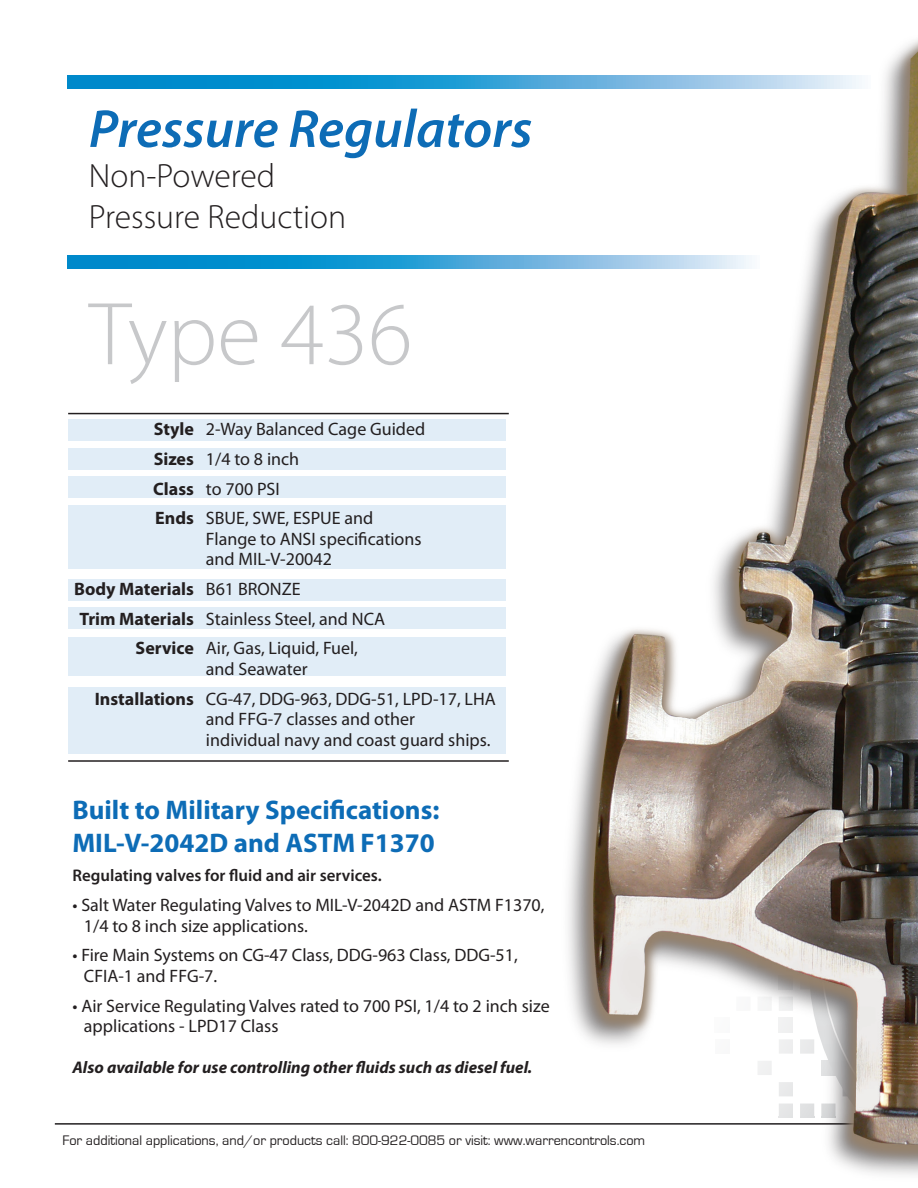
<style>
.page{position:relative;width:918px;height:1188px;background:#fff}
.page>*{position:absolute;margin:0;border:0;box-sizing:border-box;transform-origin:0 0}
.t1{font:300 90px "Myriad Pro";color:#c7c8ca}
.t2{font:italic 600 54px "Myriad Pro";color:#0d6cb6}
.t3{font:300 33.75px "Myriad Pro";color:#231f20}
.t4{font:700 27px "Myriad Pro";color:#0d6cb6}
.t5{font:18px "Myriad Pro";color:#231f20}
.t6{font:700 18px "Myriad Pro";color:#231f20}
.t7{font:italic 700 16.8px "Myriad Pro";color:#231f20}
.t8{font:600 16.8px "Myriad Pro";color:#231f20}
.t9{font:14.25px "Eurostile";color:#231f20}
.s1{font-weight:700}
.s2{font-weight:400}
</style>
<div class="page">
<hr style="left:55px;top:1123px;width:863px;height:2px;background:#231f20">
<div style="left:68px;top:420px;width:438px;height:21px;background:#e1edf7"></div>
<svg style="left:68px;top:256px;width:491px;height:13px;background:#1c97d2"></svg>
<svg style="left:68px;top:76px;width:491px;height:13px;background:#1093d0"></svg>
<div style="left:68px;top:448px;width:438px;height:22px;background:#e1edf7"></div>
<div style="left:68px;top:477px;width:438px;height:21px;background:#e1edf7"></div>
<div style="left:68px;top:506px;width:438px;height:63px;background:#e1edf7"></div>
<div style="left:68px;top:579px;width:438px;height:22px;background:#e1edf7"></div>
<div style="left:68px;top:608px;width:438px;height:21px;background:#e1edf7"></div>
<div style="left:68px;top:637px;width:438px;height:39px;background:#e1edf7"></div>
<div style="left:68px;top:687px;width:438px;height:67px;background:#e1edf7"></div>
<div style="left:559px;top:31px;width:359px;height:1153px;background:#fff"></div>
<img style="left:567px;top:40px;width:351px;height:1135px">
<hr style="left:68px;top:413px;width:441px;height:1px;background:#231f20">
<hr style="left:68px;top:760px;width:441px;height:2px;background:#231f20">
<p class="t2" style="left:89px;top:94px;width:445px">Pressure Regulators</p>
<p class="t3" style="left:89px;top:156px;width:188px">Non-Powered</p>
<p class="t3" style="left:89px;top:196px;width:259px">Pressure Reduction</p>
<p class="t1" style="left:89px;top:280px;width:325px">Type 436</p>
<p class="t5" style="left:154px;top:418px;width:273px"><span class="s1">Style</span> 2-Way Balanced Cage Guided</p>
<p class="t5" style="left:154px;top:448px;width:147px"><span class="s1">Sizes</span> 1/4 to 8 inch</p>
<p class="t5" style="left:153px;top:477px;width:128px"><span class="s1">Class</span> to 700 PSI</p>
<p class="t5" style="left:155px;top:507px;width:220px"><span class="s1">Ends</span> SBUE, SWE, ESPUE and</p>
<p class="t5" style="left:206px;top:528px;width:217px">Flange to ANSI specifications</p>
<p class="t5" style="left:206px;top:548px;width:127px">and MIL-V-20042</p>
<p class="t6" style="left:74px;top:577px;width:228px">Body Materials <span class="s2">B61 BRONZE</span></p>
<p class="t5" style="left:80px;top:608px;width:307px"><span class="s1">Trim Materials</span> Stainless Steel, and NCA</p>
<p class="t5" style="left:136px;top:637px;width:224px"><span class="s1">Service</span> Air, Gas, Liquid, Fuel,</p>
<p class="t5" style="left:206px;top:658px;width:103px">and Seawater</p>
<p class="t5" style="left:95px;top:687px;width:403px"><span class="s1">Installations</span> CG-47, DDG-963, DDG-51, LPD-17, LHA</p>
<p class="t5" style="left:206px;top:708px;width:210px">and FFG-7 classes and other</p>
<p class="t5" style="left:206px;top:729px;width:286px">individual navy and coast guard ships.</p>
<p class="t4" style="left:72px;top:793px;width:369px">Built to Military Specifications:</p>
<p class="t4" style="left:72px;top:825px;width:364px">MIL-V-2042D and ASTM F1370</p>
<p class="t8" style="left:72px;top:865px;width:311px">Regulating valves for fluid and air services.</p>
<p class="t5" style="left:72px;top:894px;width:474px">• Salt Water Regulating Valves to MIL-V-2042D and ASTM F1370,</p>
<p class="t5" style="left:84px;top:915px;width:225px">1/4 to 8 inch size applications.</p>
<p class="t5" style="left:72px;top:944px;width:447px">• Fire Main Systems on CG-47 Class, DDG-963 Class, DDG-51,</p>
<p class="t5" style="left:84px;top:965px;width:135px">CFIA-1 and FFG-7.</p>
<p class="t5" style="left:72px;top:994px;width:479px">• Air Service Regulating Valves rated to 700 PSI, 1/4 to 2 inch size</p>
<p class="t5" style="left:84px;top:1015px;width:196px">applications - LPD17 Class</p>
<p class="t7" style="left:72px;top:1057px;width:461px">Also available for use controlling other fluids such as diesel fuel.</p>
<p class="t9" style="left:62px;top:1132px;width:584px">For additional applications, and/or products call: 800-922-0085 or visit: www.warrencontrols.com</p>
</div>
